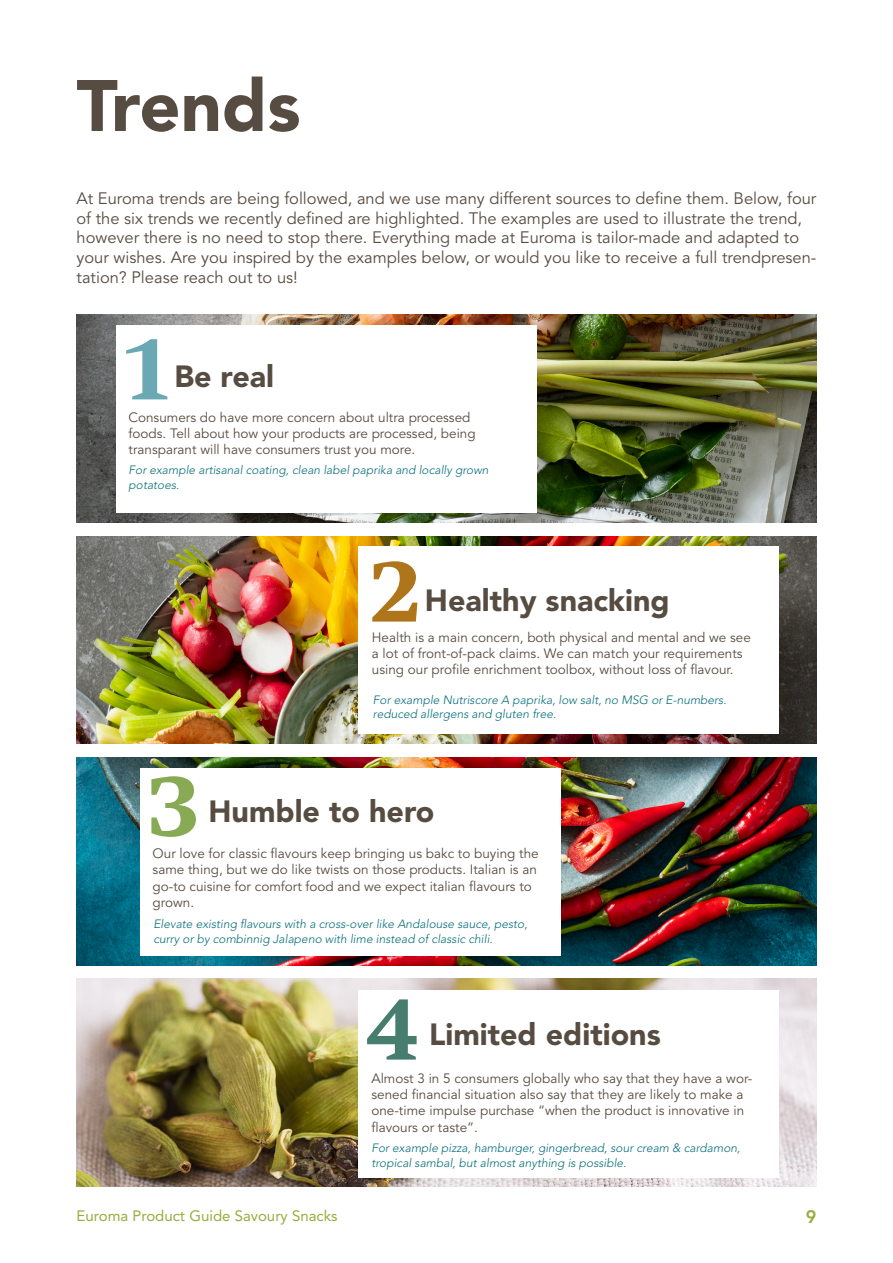
<style>
.page{position:relative;width:893px;height:1263px;background:#fff}
.page>*{position:absolute;margin:0;border:0;box-sizing:border-box;transform-origin:0 0}
.t1{font:800 91.35px "Swift LT Std";color:#6aa8b4}
.t2{font:800 91.35px "Swift LT Std";color:#af751a}
.t3{font:800 91.35px "Swift LT Std";color:#89aa55}
.t4{font:800 91.35px "Swift LT Std";color:#467d6e}
.t5{font:900 72px "Avenir LT Std";color:#574c41}
.t6{font:900 30.45px "Avenir LT Std";color:#574c41}
.t7{font:800 18px "Avenir LT Std";color:#96ad3d}
.t8{font:16.5px/19.8px "Avenir LT Std";color:#574c41}
.t9{font:15px "Avenir LT Std";color:#96ad3d}
.t10{font:13.5px/16.2px "Avenir LT Std";color:#574c41}
.t11{font:italic 300 12px/14.4px "Avenir LT Std";color:#076e7a}
</style>
<div class="page">
<img style="left:77px;top:978px;width:739px;height:208px">
<div style="left:358px;top:991px;width:421px;height:187px;background:#fff"></div>
<img style="left:77px;top:758px;width:739px;height:208px">
<div style="left:140px;top:768px;width:421px;height:187px;background:#fff"></div>
<img style="left:77px;top:536px;width:739px;height:208px">
<div style="left:358px;top:546px;width:421px;height:187px;background:#fff"></div>
<img style="left:77px;top:315px;width:739px;height:208px">
<div style="left:116px;top:325px;width:421px;height:187px;background:#fff"></div>
<p class="t5" style="left:77px;top:62px;width:226px">Trends</p>
<p class="t8" style="left:77px;top:189px;width:741px">At Euroma trends are being followed, and we use many different sources to define them. Below, four of the six trends we recently defined are highlighted. The examples are used to illustrate the trend, however there is no need to stop there. Everything made at Euroma is tailor-made and adapted to your wishes. Are you inspired by the examples below, or would you like to receive a full trendpresen&shy;tation? Please reach out to us!</p>
<p class="t1" style="left:121px;top:317px;width:54px">1</p>
<p class="t6" style="left:174px;top:358px;width:101px">Be real</p>
<p class="t10" style="left:129px;top:409px;width:349px">Consumers do have more concern about ultra processed foods. Tell about how your products are processed, being transparant will have consumers trust you more.</p>
<p class="t11" style="left:129px;top:463px;width:361px">For example artisanal coating, clean label paprika and locally grown potatoes.</p>
<p class="t2" style="left:370px;top:539px;width:54px">2</p>
<p class="t6" style="left:425px;top:582px;width:246px">Healthy snacking</p>
<p class="t10" style="left:372px;top:629px;width:381px">Health is a main concern, both physical and mental and we see a lot of front-of-pack claims. We can match your requirements using our profile enrichment toolbox, without loss of flavour.</p>
<p class="t11" style="left:373px;top:693px;width:355px">For example Nutriscore A paprika, low salt, no MSG or E-numbers. reduced allergens and gluten free.</p>
<p class="t3" style="left:148px;top:753px;width:54px">3</p>
<p class="t6" style="left:208px;top:793px;width:227px">Humble to hero</p>
<p class="t10" style="left:153px;top:846px;width:388px">Our love for classic flavours keep bringing us bakc to buying the same thing, but we do like twists on those products. Italian is an go-to cuisine for comfort food and we expect italian flavours to grown.</p>
<p class="t11" style="left:153px;top:917px;width:375px">Elevate existing flavours with a cross-over like Andalouse sauce, pesto, curry or by combinnig Jalapeno with lime instead of classic chili.</p>
<p class="t4" style="left:367px;top:977px;width:54px">4</p>
<p class="t6" style="left:429px;top:1016px;width:233px">Limited editions</p>
<p class="t10" style="left:371px;top:1070px;width:382px">Almost 3 in 5 consumers globally who say that they have a wor&shy;sened financial situation also say that they are likely to make a one-time impulse purchase “when the product is innovative in flavours or taste”.</p>
<p class="t11" style="left:371px;top:1141px;width:370px">For example pizza, hamburger, gingerbread, sour cream &amp; cardamon, tropical sambal, but almost anything is possible.</p>
<p class="t9" style="left:77px;top:1207px;width:263px">Euroma Product Guide Savoury Snacks</p>
<h3 class="t7" style="left:806px;top:1206px;width:12px">9</h3>
</div>
